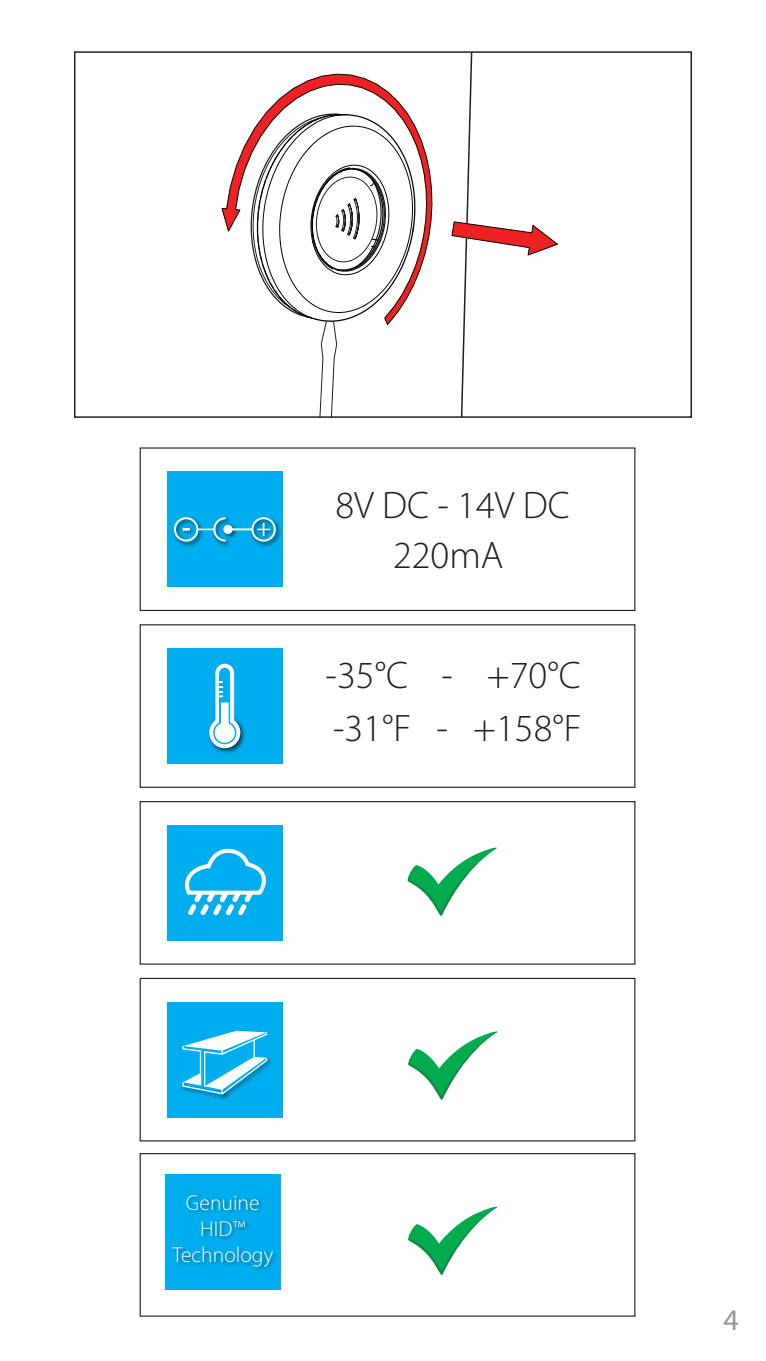
<style>
.page{position:relative;width:766px;height:1361px;background:#fff}
.page>*{position:absolute;margin:0;border:0;box-sizing:border-box;transform-origin:0 0}
.t1{font:300 38.4px/52.2px "Myriad Pro";color:#231f20}
.t2{font:30px "Myriad Pro";color:#939598}
.t3{font:24.6px "Myriad Pro";color:#fff}
.t4{font:300 21.6px/26.1px "Myriad Pro";color:#fff;text-align:center}
</style>
<div class="page">
<svg style="left:407px;top:847px;width:89px;height:69px"></svg>
<svg style="left:408px;top:1031px;width:89px;height:69px"></svg>
<div style="left:140px;top:801px;width:495px;height:163px;border:1px solid #231f20"></div>
<div style="left:140px;top:978px;width:495px;height:163px;border:1px solid #231f20"></div>
<div style="left:140px;top:624px;width:495px;height:164px;border:1px solid #231f20"></div>
<div style="left:140px;top:447px;width:495px;height:164px;border:1px solid #231f20"></div>
<div style="left:167px;top:471px;width:116px;height:116px;background:#00aeef"></div>
<img style="left:218px;top:517px;width:12px;height:30px">
<img style="left:173px;top:520px;width:5px;height:23px">
<div style="left:174px;top:517px;width:24px;height:24px;border:2px solid #fff;border-radius:50%"></div>
<img style="left:247px;top:527px;width:34px;height:11px">
<div style="left:251px;top:517px;width:25px;height:24px;border:2px solid #fff;border-radius:50%"></div>
<svg style="left:199px;top:516px;width:28px;height:27px"></svg>
<img style="left:219px;top:521px;width:21px;height:21px">
<div style="left:224px;top:526px;width:7px;height:7px;background:#fff;border-radius:50%"></div>
<div style="left:223px;top:525px;width:10px;height:9px;border:2px solid #fff;border-radius:50%"></div>
<img style="left:252px;top:516px;width:28px;height:31px">
<img style="left:178px;top:516px;width:21px;height:31px">
<svg style="left:183px;top:528px;width:6px;height:2px"></svg>
<hr style="left:228px;top:528px;width:24px;height:2px;background:#fff">
<div style="left:167px;top:648px;width:116px;height:116px;background:#00aeef"></div>
<div style="left:215px;top:664px;width:19px;height:18px;border:4px solid #fff;border-radius:50%"></div>
<img style="left:208px;top:713px;width:37px;height:40px">
<svg style="left:211px;top:719px;width:27px;height:27px"></svg>
<div style="left:209px;top:717px;width:31px;height:31px;border:4px solid #fff;border-radius:50%"></div>
<svg style="left:215px;top:673px;width:4px;height:48px"></svg>
<svg style="left:230px;top:673px;width:4px;height:48px"></svg>
<svg style="left:219px;top:673px;width:11px;height:51px"></svg>
<div style="left:217px;top:724px;width:16px;height:17px;background:#fff;border-radius:50%"></div>
<div style="left:215px;top:722px;width:20px;height:21px;border:4px solid #fff;border-radius:50%"></div>
<div style="left:221px;top:702px;width:7px;height:30px;background:#fff"></div>
<svg style="left:219px;top:681px;width:4px;height:16px"></svg>
<div style="left:167px;top:825px;width:116px;height:116px;background:#00aeef"></div>
<svg style="left:185px;top:848px;width:81px;height:67px"></svg>
<div style="left:167px;top:1001px;width:116px;height:116px;background:#00aeef"></div>
<img style="left:218px;top:1059px;width:53px;height:41px">
<svg style="left:182px;top:1030px;width:86px;height:65px"></svg>
<svg style="left:408px;top:1206px;width:89px;height:69px"></svg>
<div style="left:140px;top:1153px;width:495px;height:163px;border:1px solid #231f20"></div>
<svg style="left:221px;top:90px;width:211px;height:191px"></svg>
<svg style="left:250px;top:73px;width:136px;height:208px"></svg>
<svg style="left:252px;top:113px;width:164px;height:302px"></svg>
<div style="left:74px;top:51px;width:617px;height:367px;border:2px solid #231f20"></div>
<svg style="left:451px;top:51px;width:107px;height:367px"></svg>
<div style="left:165px;top:1174px;width:116px;height:116px;background:#00aeef"></div>
<img style="left:173px;top:1194px;width:104px;height:77px">
<p class="t3" style="left:182px;top:512px;width:9px">-</p>
<p class="t3" style="left:256px;top:512px;width:16px">+</p>
<p class="t1" style="left:335px;top:479px;width:236px;line-height:50.7px;text-align:center">8V DC - 14V DC<br>220mA</p>
<p class="t1" style="left:325px;top:649px;width:257px">-35°C - +70°C -31°F - +158°F</p>
<p class="t4" style="left:172px;top:1189px;width:102px">Genuine<br>HID™<br>Technology</p>
<p class="t2" style="left:723px;top:1301px;width:17px">4</p>
</div>
